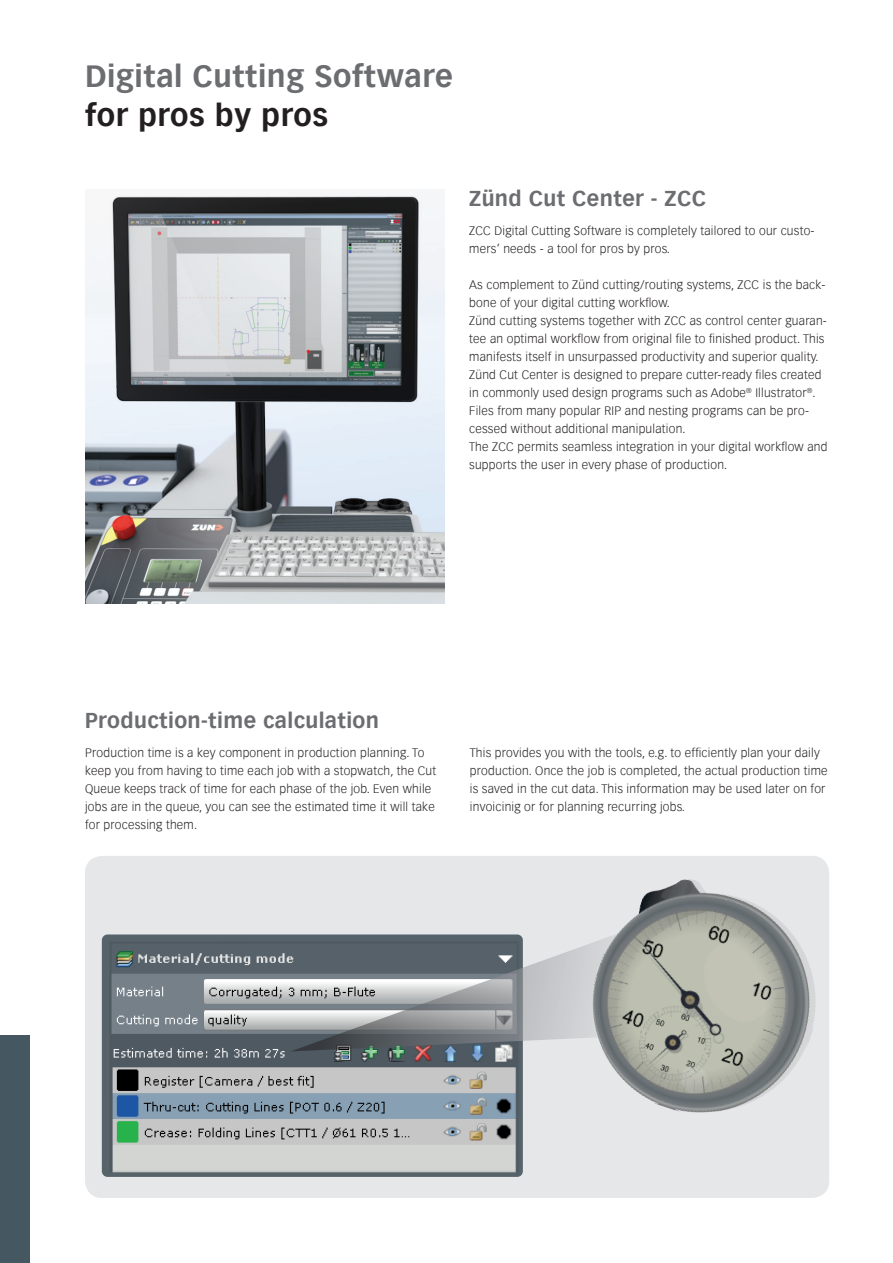
<style>
.page{position:relative;width:893px;height:1263px;background:#fff}
.page>*{position:absolute;margin:0;border:0;box-sizing:border-box;transform-origin:0 0}
.t1{font:700 30px "Vectora Com";letter-spacing:.02em;color:#6c6d70}
.t2{font:700 30px "Vectora Com";letter-spacing:.02em;color:#231f20}
.t3{font:700 21px "Vectora Com";letter-spacing:.02em;color:#6c6d70}
.t4{font:300 12px/18px "Vectora Com";letter-spacing:.02em;color:#231f20}
</style>
<div class="page">
<div style="left:0;top:1036px;width:30px;height:227px;background:#455760"></div>
<img style="left:85px;top:190px;width:359px;height:414px">
<div style="left:85px;top:856px;width:744px;height:342px;background:#e6e7e9;border-radius:17px"></div>
<div style="left:102px;top:934px;width:421px;height:243px;background:#57636b;border-radius:6px"></div>
<svg style="left:112px;top:951px;width:404px;height:222px"></svg>
<svg style="left:290px;top:934px;width:274px;height:117px"></svg>
<img style="left:564px;top:862px;width:265px;height:251px">
<h1 class="t1" style="left:85px;top:58px;width:369px">Digital Cutting Software</h1>
<h1 class="t2" style="left:85px;top:97px;width:244px">for pros by pros</h1>
<h2 class="t3" style="left:469px;top:186px;width:238px">Zünd Cut Center - ZCC</h2>
<p class="t4" style="left:469px;top:222px;width:347px">ZCC Digital Cutting Software is completely tailored to our custo&shy;mers‘ needs - a tool for pros by pros.</p>
<p class="t4" style="left:469px;top:276px;width:360px">As complement to Zünd cutting/routing systems, ZCC is the back&shy;bone of your digital cutting workflow.<br>Zünd cutting systems together with ZCC as control center guaran&shy;tee an optimal workflow from original file to finished product. This manifests itself in unsurpassed productivity and superior quality.<br>Zünd Cut Center is designed to prepare cutter-ready files created in commonly used design programs such as Adobe<sup>®</sup> Illustrator<sup>®</sup>.<br>Files from many popular RIP and nesting programs can be pro&shy;cessed without additional manipulation.<br>The ZCC permits seamless integration in your digital workflow and supports the user in every phase of production.</p>
<h2 class="t3" style="left:85px;top:708px;width:296px">Production-time calculation</h2>
<p class="t4" style="left:85px;top:744px;width:353px">Production time is a key component in production planning. To keep you from having to time each job with a stopwatch, the Cut Queue keeps track of time for each phase of the job. Even while jobs are in the queue, you can see the estimated time it will take for processing them.</p>
<p class="t4" style="left:470px;top:744px;width:359px">This provides you with the tools, e.g. to efficiently plan your daily production. Once the job is completed, the actual production time is saved in the cut data. This information may be used later on for invoicinig or for planning recurring jobs.</p>
</div>
